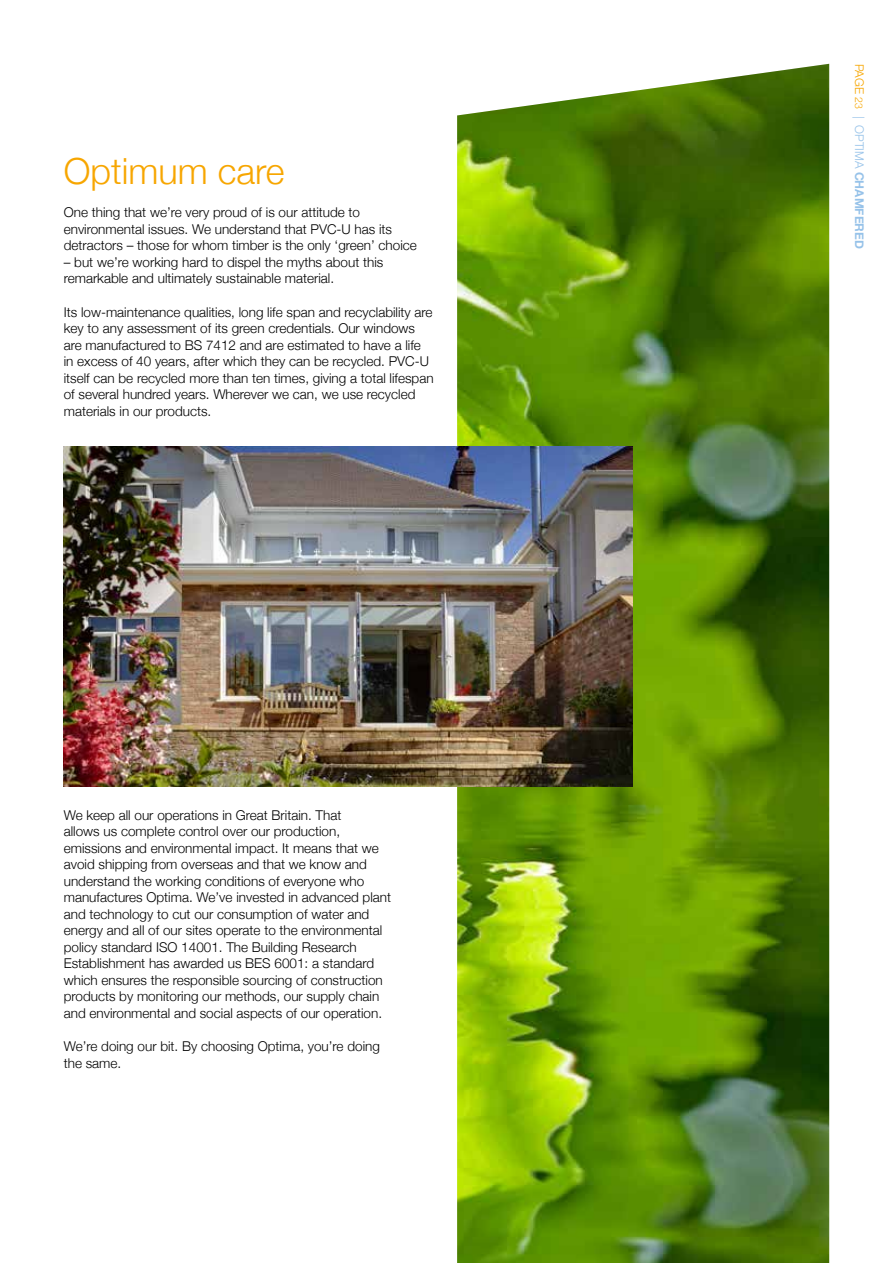
<style>
.page{position:relative;width:893px;height:1263px;background:#fff}
.page>*{position:absolute;margin:0;border:0;box-sizing:border-box;transform-origin:0 0}
.t1{font:300 36px "Helvetica Neue";color:#f7a600}
.t2{font:300 13.5px/16.5px "Helvetica Neue";color:#000}
.t3{font:700 12px "Helvetica Neue";color:#96c2e9}
.s1{font-weight:300;color:#f7a600}
.s2{font-weight:300;font-size:10.5px;color:#f7a600}
.s3{font-weight:300}
</style>
<div class="page">
<img style="left:457px;top:64px;width:372px;height:1199px">
<img style="left:64px;top:446px;width:568px;height:341px">
<h1 class="t1" style="left:64px;top:142px;width:222px">Optimum care</h1>
<p class="t2" style="left:64px;top:203px;width:355px">One thing that we’re very proud of is our attitude to environmental issues. We understand that PVC-U has its detractors – those for whom timber is the only ‘green’ choice</p>
<p class="t2" style="left:64px;top:253px;width:321px">– but we’re working hard to dispel the myths about this remarkable and ultimately sustainable material.</p>
<p class="t2" style="left:64px;top:303px;width:371px">Its low-maintenance qualities, long life span and recyclability are key to any assessment of its green credentials. Our windows are manufactured to BS 7412 and are estimated to have a life in excess of 40 years, after which they can be recycled. PVC-U itself can be recycled more than ten times, giving a total lifespan of several hundred years. Wherever we can, we use recycled materials in our products.</p>
<p class="t2" style="left:64px;top:806px;width:329px">We keep all our operations in Great Britain. That<br>allows us complete control over our production, emissions and environmental impact. It means that we avoid shipping from overseas and that we know and understand the working conditions of everyone who manufactures Optima. We’ve invested in advanced plant and technology to cut our consumption of water and energy and all of our sites operate to the environmental policy standard ISO 14001. The Building Research Establishment has awarded us BES 6001: a standard which ensures the responsible sourcing of construction products by monitoring our methods, our supply chain and environmental and social aspects of our operation.</p>
<p class="t2" style="left:64px;top:1037px;width:318px">We’re doing our bit. By choosing Optima, you’re doing the same.</p>
<p class="t3" style="left:869px;top:64px;width:186px;rotate:90deg"><span class="s1">PAGE</span> <span class="s2">23</span> <span class="s3">| OPTIMA</span> CHAMFERED</p>
</div>
